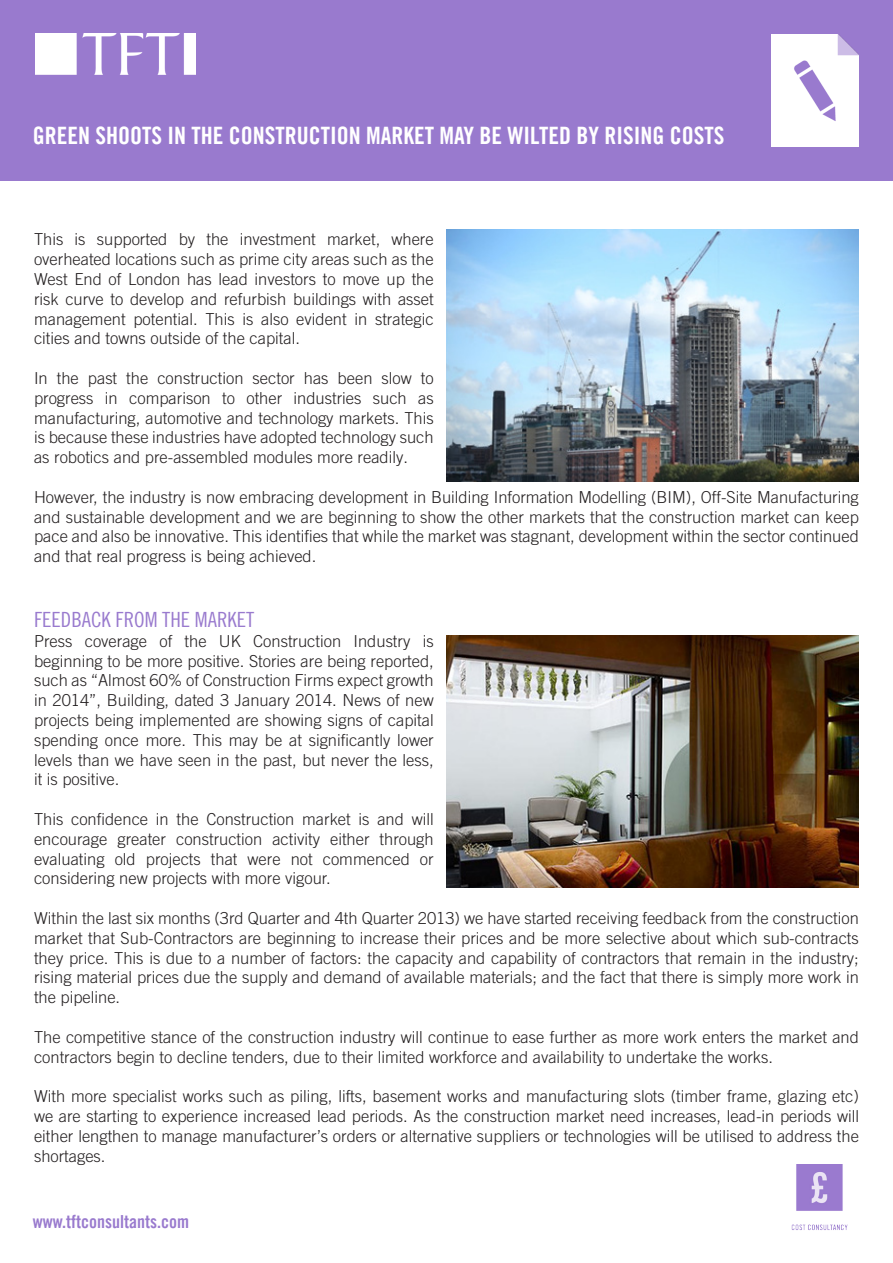
<style>
.page{position:relative;width:893px;height:1263px;background:#fff}
.page>*{position:absolute;margin:0;border:0;box-sizing:border-box;transform-origin:0 0}
.t1{font:24px "Trade Gothic LT Com Bd Cn 20";color:#fff}
.t2{font:21px "Trade Gothic LT Com Cn 18";color:#997ace}
.t3{font:18px "Trade Gothic LT Com Bd Cn 20";color:#997ace}
.t4{font:300 16.5px/19.8px "Trade Gothic LT Com";color:#231f20;text-align:justify}
</style>
<div class="page">
<div style="left:0;top:0;width:893px;height:181px;background:#997ace"></div>
<img style="left:771px;top:34px;width:88px;height:113px">
<img style="left:36px;top:33px;width:160px;height:42px">
<img style="left:446px;top:230px;width:413px;height:252px">
<img style="left:791px;top:1164px;width:57px;height:66px">
<img style="left:446px;top:636px;width:413px;height:252px">
<p class="t1" style="left:33px;top:121px;width:693px">GREEN SHOOTS IN THE CONSTRUCTION MARKET MAY BE WILTED BY RISING COSTS</p>
<p class="t4" style="left:34px;top:229px;width:401px">This is supported by the investment market, where overheated locations such as prime city areas such as the West End of London has lead investors to move up the risk curve to develop and refurbish buildings with asset management potential. This is also evident in strategic cities and towns outside of the capital.</p>
<p class="t4" style="left:34px;top:368px;width:401px">In the past the construction sector has been slow to progress in comparison to other industries such as manufacturing, automotive and technology markets. This is because these industries have adopted technology such as robotics and pre-assembled modules more readily.</p>
<p class="t4" style="left:34px;top:487px;width:826px">However, the industry is now embracing development in Building Information Modelling (BIM), Off-Site Manufacturing and sustainable development and we are beginning to show the other markets that the construction market can keep pace and also be innovative. This identifies that while the market was stagnant, development within the sector continued and that real progress is being achieved.</p>
<p class="t2" style="left:34px;top:607px;width:222px">FEEDBACK FROM THE MARKET</p>
<p class="t4" style="left:34px;top:631px;width:401px">Press coverage of the UK Construction Industry is beginning to be more positive. Stories are being reported, such as “Almost 60% of Construction Firms expect growth in 2014”, Building, dated 3 January 2014. News of new projects being implemented are showing signs of capital spending once more. This may be at significantly lower levels than we have seen in the past, but never the less, it is positive.</p>
<p class="t4" style="left:34px;top:809px;width:401px">This confidence in the Construction market is and will encourage greater construction activity either through evaluating old projects that were not commenced or considering new projects with more vigour.</p>
<p class="t4" style="left:34px;top:908px;width:826px">Within the last six months (3rd Quarter and 4th Quarter 2013) we have started receiving feedback from the construction market that Sub-Contractors are beginning to increase their prices and be more selective about which sub-contracts they price. This is due to a number of factors: the capacity and capability of contractors that remain in the industry; rising material prices due the supply and demand of available materials; and the fact that there is simply more work in the pipeline.</p>
<p class="t4" style="left:34px;top:1027px;width:826px">The competitive stance of the construction industry will continue to ease further as more work enters the market and contractors begin to decline tenders, due to their limited workforce and availability to undertake the works.</p>
<p class="t4" style="left:34px;top:1086px;width:826px">With more specialist works such as piling, lifts, basement works and manufacturing slots (timber frame, glazing etc) we are starting to experience increased lead periods. As the construction market need increases, lead-in periods will either lengthen to manage manufacturer’s orders or alternative suppliers or technologies will be utilised to address the shortages.</p>
<p class="t3" style="left:33px;top:1211px;width:158px">www.tftconsultants.com</p>
</div>
